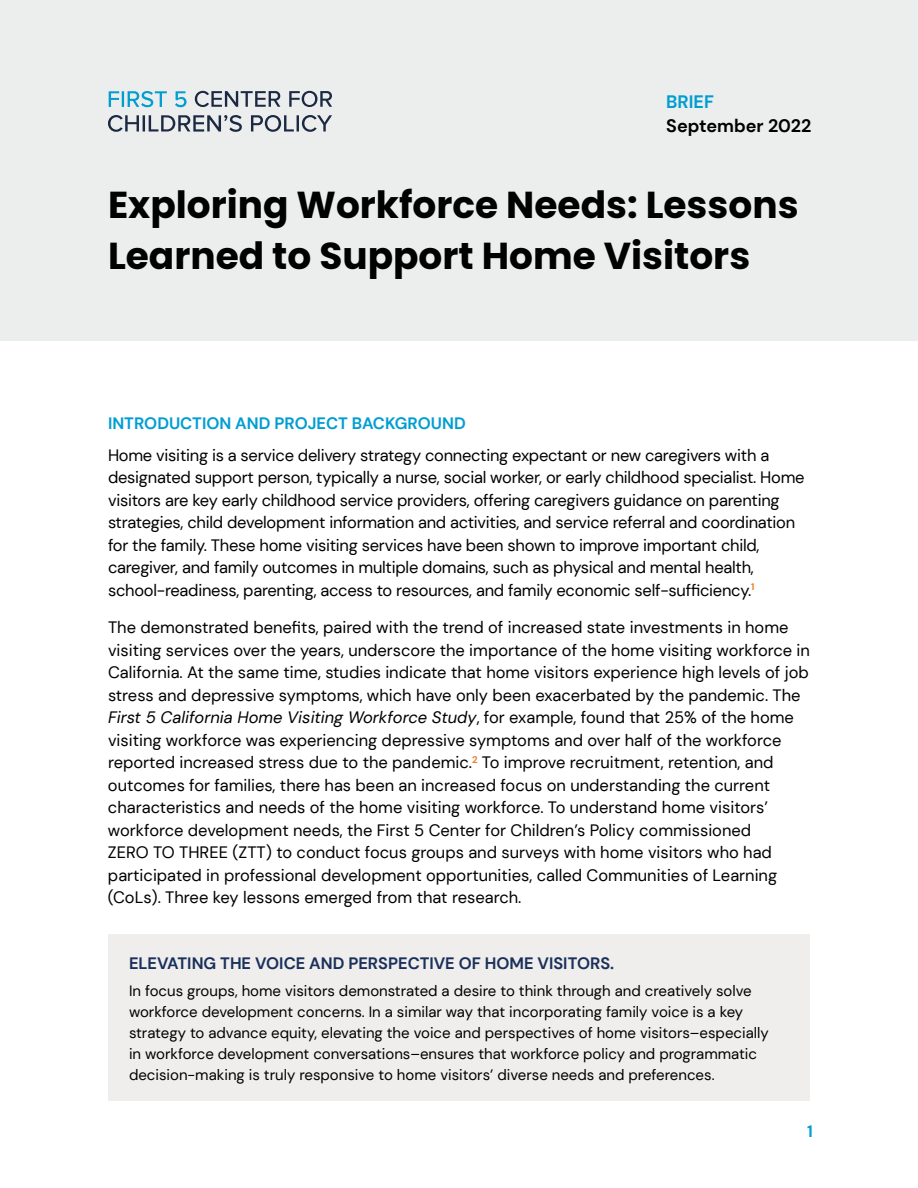
<style>
.page{position:relative;width:918px;height:1188px;background:#fff}
.page>*{position:absolute;margin:0;border:0;box-sizing:border-box;transform-origin:0 0}
.t1{font:700 37.5px/51px "Poppins";color:#000101}
.t2{font:700 18px "DM Sans";color:#000}
.t3{font:700 18px "DM Sans";color:#009dd1}
.t4{font:16.5px/22.5px "DM Sans";color:#000}
.t5{font:700 16.5px "DM Sans";color:#1a305b}
.t6{font:700 16.5px "DM Sans";color:#009ed1}
.t7{font:15px/21px "DM Sans";color:#000}
.s1{font-style:italic}
</style>
<div class="page">
<div style="left:0;top:0;width:918px;height:341px;background:#eceded"></div>
<svg style="left:108px;top:115px;width:224px;height:17px"></svg>
<svg style="left:109px;top:91px;width:78px;height:16px"></svg>
<svg style="left:195px;top:91px;width:137px;height:16px"></svg>
<div style="left:108px;top:935px;width:702px;height:166px;background:#efeeed"></div>
<p class="t3" style="left:666px;top:90px;width:49px">BRIEF</p>
<p class="t2" style="left:666px;top:114px;width:147px">September 2022</p>
<h1 class="t1" style="left:108px;top:179px;width:692px">Exploring Workforce Needs: Lessons<br>Learned to Support Home Visitors</h1>
<p class="t6" style="left:108px;top:413px;width:359px">INTRODUCTION AND PROJECT BACKGROUND</p>
<p class="t4" style="left:108px;top:444px;width:698px">Home visiting is a service delivery strategy connecting expectant or new caregivers with a designated support person, typically a nurse, social worker, or early childhood specialist. Home visitors are key early childhood service providers, offering caregivers guidance on parenting strategies, child development information and activities, and service referral and coordination for the family. These home visiting services have been shown to improve important child, caregiver, and family outcomes in multiple domains, such as physical and mental health, school-readiness, parenting, access to resources, and family economic self-sufficiency.<sup>1</sup></p>
<p class="t4" style="left:108px;top:616px;width:703px">The demonstrated benefits, paired with the trend of increased state investments in home visiting services over the years, underscore the importance of the home visiting workforce in California. At the same time, studies indicate that home visitors experience high levels of job stress and depressive symptoms, which have only been exacerbated by the pandemic. The <span class="s1">First 5 California Home Visiting Workforce Study</span>, for example, found that 25% of the home visiting workforce was experiencing depressive symptoms and over half of the workforce reported increased stress due to the pandemic.<sup>2</sup> To improve recruitment, retention, and outcomes for families, there has been an increased focus on understanding the current characteristics and needs of the home visiting workforce. To understand home visitors’ workforce development needs, the First 5 Center for Children’s Policy commissioned<br>ZERO TO THREE (ZTT) to conduct focus groups and surveys with home visitors who had participated in professional development opportunities, called Communities of Learning (CoLs). Three key lessons emerged from that research.</p>
<p class="t5" style="left:129px;top:953px;width:487px">ELEVATING THE VOICE AND PERSPECTIVE OF HOME VISITORS.</p>
<p class="t7" style="left:129px;top:980px;width:641px">In focus groups, home visitors demonstrated a desire to think through and creatively solve workforce development concerns. In a similar way that incorporating family voice is a key strategy to advance equity, elevating the voice and perspectives of home visitors–especially in workforce development conversations–ensures that workforce policy and programmatic decision-making is truly responsive to home visitors’ diverse needs and preferences.</p>
<p class="t6" style="left:807px;top:1121px;width:7px">1</p>
</div>
